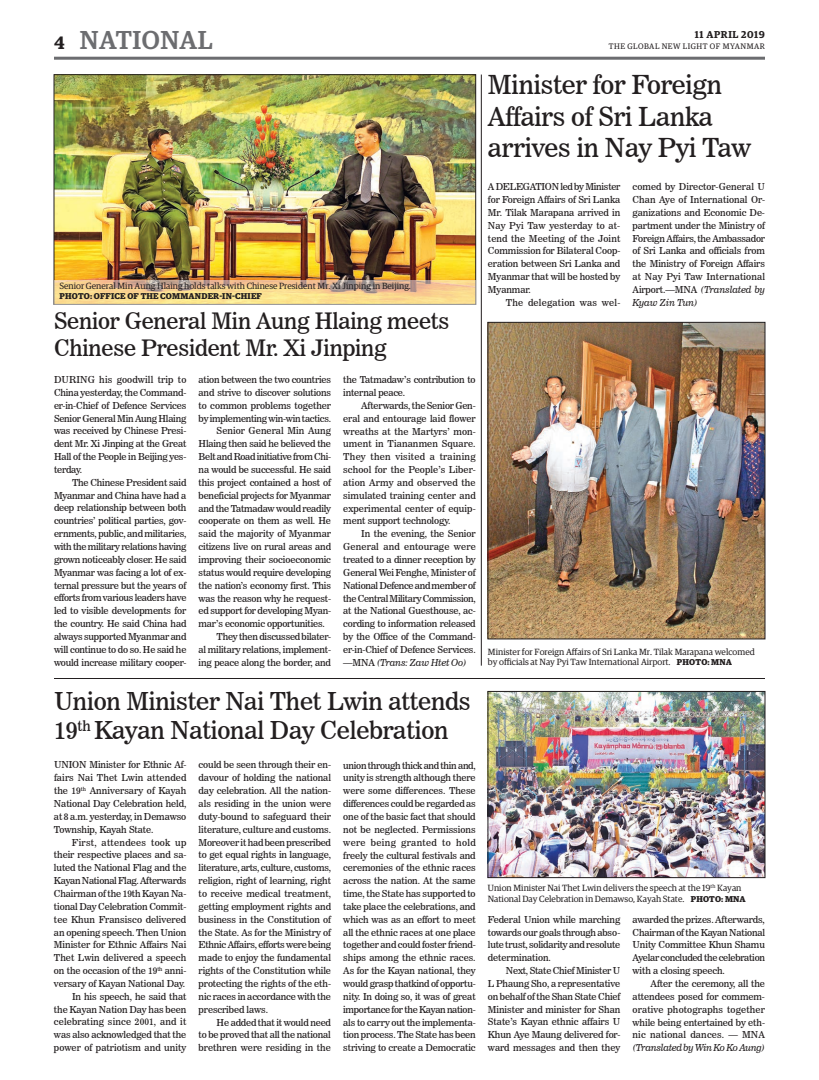
<style>
.page{position:relative;width:819px;height:1080px;background:#fff}
.page>*{position:absolute;margin:0;border:0;box-sizing:border-box;transform-origin:0 0}
.t1{font:26px/31.2px "News 706 BT Roman C";letter-spacing:-.01em;color:#231f20}
.t2{font:500 26px "Guardian Egyp";letter-spacing:.02em;color:#6c6d70}
.t3{font:24.5px/29.4px "News 706 BT Roman C";letter-spacing:-.01em;color:#231f20}
.t4{font:22.5px/27px "News 706 BT Roman C";letter-spacing:-.01em;color:#231f20}
.t5{font:600 18px "Guardian Egyp";color:#231f20}
.t6{font:600 10px "Guardian Egyp";letter-spacing:.06em;color:#231f20}
.t7{font:9.5px/12.9px "News 706 BT Roman C";letter-spacing:-.015em;color:#231f20;text-align:justify}
.t8{font:9.5px/12.9px "News 706 BT Italic C";letter-spacing:-.02em;color:#231f20}
.t9{font:9.5px "News 706 BT Roman C";letter-spacing:-.035em;color:#231f20}
.t10{font:9.5px "News 706 BT Roman C";letter-spacing:.02em;color:#231f20}
.t11{font:9px/10.8px "Guardian Egyp";color:#231f20}
.t12{font:700 8.5px "Guardian Egyp";letter-spacing:.02em;color:#231f20}
.t13{font:8px "Guardian Egyp";letter-spacing:.06em;color:#231f20}
.s1{font-family:"News 706 BT Roman C"}
.s2{font-weight:700;font-size:8.5px}
</style>
<div class="page">
<hr style="left:54px;top:57px;width:711px;height:3px;background:#6c6d70">
<img style="left:490px;top:693px;width:273px;height:183px">
<div style="left:488px;top:691px;width:277px;height:187px;border:1px solid #231f20"></div>
<hr style="left:54px;top:678px;width:711px;height:1px;background:#231f20">
<img style="left:490px;top:324px;width:273px;height:313px">
<div style="left:488px;top:322px;width:277px;height:317px;border:1px solid #231f20"></div>
<img style="left:56px;top:77px;width:418px;height:203px">
<hr style="left:481px;top:75px;width:1px;height:591px;background:#231f20">
<svg style="left:54px;top:280px;width:422px;height:25px;background:#e9ca91"></svg>
<h3 class="t5" style="left:54px;top:29px;width:12px">4</h3>
<h1 class="t2" style="left:80px;top:21px;width:134px">NATIONAL</h1>
<p class="t11" style="left:59px;top:280px;width:353px">Senior General Min Aung Hlaing holds talks with Chinese President Mr. Xi Jinping in Beijing.</p>
<p class="t12" style="left:59px;top:290px;width:204px">PHOTO: OFFICE OF THE COMMANDER-IN-CHIEF</p>
<h3 class="t4" style="left:54px;top:307px;width:397px">Senior General Min Aung Hlaing meets<br>Chinese President Mr. Xi Jinping</h3>
<p class="t7" style="left:54px;top:373px;width:134px">DURING his goodwill trip to China yesterday, the Command&shy;er-in-Chief of Defence Services Senior General Min Aung Hlaing was received by Chinese Presi&shy;dent Mr. Xi Jinping at the Great Hall of the People in Beijing yes&shy;terday.</p>
<p class="t7" style="left:54px;top:476px;width:134px;text-indent:18px">The Chinese President said Myanmar and China have had a deep relationship between both countries’ political parties, gov&shy;ernments, public, and militaries, with the military relations having grown noticeably closer. He said Myanmar was facing a lot of ex&shy;ternal pressure but the years of efforts from various leaders have led to visible developments for the country. He said China had always supported Myanmar and will continue to do so. He said he would increase military cooper-</p>
<p class="t7" style="left:199px;top:373px;width:134px">ation between the two countries</p>
<p class="t7" style="left:199px;top:386px;width:134px">and strive to discover solutions</p>
<p class="t7" style="left:199px;top:399px;width:134px">to common problems together</p>
<p class="t7" style="left:199px;top:412px;width:134px">by implementing win-win tactics.</p>
<p class="t7" style="left:217px;top:425px;width:116px">Senior General Min Aung</p>
<p class="t7" style="left:199px;top:437px;width:134px">Hlaing then said he believed the</p>
<p class="t9" style="left:199px;top:451px;width:134px">Belt and Road initiative from Chi-</p>
<p class="t7" style="left:199px;top:463px;width:134px">na would be successful. He said</p>
<p class="t7" style="left:199px;top:476px;width:134px">this project contained a host of</p>
<p class="t7" style="left:199px;top:489px;width:134px">beneficial projects for Myanmar</p>
<p class="t7" style="left:199px;top:502px;width:134px">and the Tatmadaw would readily</p>
<p class="t7" style="left:199px;top:515px;width:134px">cooperate on them as well. He</p>
<p class="t7" style="left:199px;top:527px;width:134px">said the majority of Myanmar</p>
<p class="t7" style="left:199px;top:540px;width:134px">citizens live on rural areas and</p>
<p class="t7" style="left:199px;top:553px;width:134px">improving their socioeconomic</p>
<p class="t7" style="left:199px;top:566px;width:134px">status would require developing</p>
<p class="t7" style="left:199px;top:579px;width:134px">the nation’s economy first. This</p>
<p class="t7" style="left:199px;top:592px;width:134px">was the reason why he request-</p>
<p class="t7" style="left:199px;top:605px;width:134px">ed support for developing Myan-</p>
<p class="t7" style="left:199px;top:617px;width:128px">mar’s economic opportunities.</p>
<p class="t7" style="left:217px;top:630px;width:116px">They then discussed bilater-</p>
<p class="t7" style="left:199px;top:643px;width:134px">al military relations, implement-</p>
<p class="t7" style="left:199px;top:656px;width:134px">ing peace along the border, and</p>
<p class="t7" style="left:343px;top:373px;width:134px">the Tatmadaw’s contribution to internal peace.</p>
<p class="t7" style="left:343px;top:399px;width:134px;text-indent:18px">Afterwards, the Senior Gen&shy;eral and entourage laid flower wreaths at the Martyrs’ mon&shy;ument in Tiananmen Square.<br>They then visited a training school for the People’s Liber&shy;ation Army and observed the simulated training center and experimental center of equip&shy;ment support technology.</p>
<p class="t7" style="left:343px;top:527px;width:134px;text-indent:18px">In the evening, the Senior General and entourage were treated to a dinner reception by General Wei Fenghe, Minister of National Defence and member of the Central Military Commission, at the National Guesthouse, ac&shy;cording to information released by the Office of the Command&shy;er-in-Chief of Defence Services.</p>
<p class="t8" style="left:343px;top:656px;width:125px"><span class="s1">—MNA</span> (Trans: Zaw Htet Oo)</p>
<h2 class="t3" style="left:54px;top:686px;width:418px">Union Minister Nai Thet Lwin attends<br>19<sup>th</sup> Kayan National Day Celebration</h2>
<p class="t7" style="left:54px;top:759px;width:134px">UNION Minister for Ethnic Af&shy;fairs Nai Thet Lwin attended the 19<sup>th</sup> Anniversary of Kayah National Day Celebration held, at 8 a.m. yesterday, in Demawso Township, Kayah State.</p>
<p class="t7" style="left:54px;top:836px;width:134px;text-align:right">First, attendees took up their respective places and sa&shy;luted the National Flag and the<br>Kayan National Flag. Afterwards<br>Chairman of the 19th Kayan Na&shy;tional Day Celebration Commit&shy;tee Khun Fransisco delivered an opening speech. Then Union<br>Minister for Ethnic Affairs Nai<br>Thet Lwin delivered a speech on the occasion of the 19<sup>th</sup> anni&shy;versary of Kayan National Day.<br>In his speech, he said that<br>the Kayan Nation Day has been celebrating since 2001, and it was also acknowledged that the power of patriotism and unity</p>
<p class="t7" style="left:199px;top:759px;width:134px">could be seen through their en&shy;davour of holding the national day celebration. All the nation&shy;als residing in the union were duty-bound to safeguard their literature, culture and customs.<br>Moreover it had been prescribed to get equal rights in language, literature, arts, culture, customs, religion, right of learning, right to receive medical treatment, getting employment rights and business in the Constitution of the State. As for the Ministry of Ethnic Affairs, efforts were being made to enjoy the fundamental rights of the Constitution while protecting the rights of the eth&shy;nic races in accordance with the prescribed laws.</p>
<p class="t7" style="left:199px;top:1016px;width:134px;text-indent:18px">He added that it would need to be proved that all the national brethren were residing in the</p>
<p class="t7" style="left:343px;top:759px;width:134px">union through thick and thin and, unity is strength although there were some differences. These differences could be regarded as one of the basic fact that should not be neglected. Permissions were being granted to hold freely the cultural festivals and ceremonies of the ethnic races across the nation. At the same time, the State has supported to take place the celebrations, and which was as an effort to meet all the ethnic races at one place together and could foster friend&shy;ships among the ethnic races.<br>As for the Kayan national, they would grasp thatkind of opportu&shy;nity. In doing so, it was of great importance for the Kayan nation&shy;als to carry out the implementa&shy;tion process. The State has been striving to create a Democratic</p>
<p class="t6" style="left:695px;top:27px;width:71px">11 APRIL 2019</p>
<p class="t13" style="left:609px;top:41px;width:158px">THE GLOBAL NEW LIGHT OF MYANMAR</p>
<h1 class="t1" style="left:488px;top:69px;width:265px">Minister for Foreign<br>Affairs of Sri Lanka arrives in Nay Pyi Taw</h1>
<p class="t7" style="left:488px;top:180px;width:134px">A DELEGATION led by Minister for Foreign Affairs of Sri Lanka Mr. Tilak Marapana arrived in Nay Pyi Taw yesterday to at&shy;tend the Meeting of the Joint Commission for Bilateral Coop&shy;eration between Sri Lanka and Myanmar that will be hosted by Myanmar.</p>
<p class="t10" style="left:506px;top:297px;width:116px">The delegation was wel-</p>
<p class="t7" style="left:633px;top:180px;width:134px">comed by Director-General U Chan Aye of International Or&shy;ganizations and Economic De&shy;partment under the Ministry of Foreign Affairs, the Ambassador of Sri Lanka and officials from the Ministry of Foreign Affairs at Nay Pyi Taw International</p>
<p class="t8" style="left:633px;top:283px;width:134px"><span class="s1">Airport.—MNA</span> (Translated by<br>Kyaw Zin Tun)</p>
<p class="t11" style="left:488px;top:646px;width:268px">Minister for Foreign Affairs of Sri Lanka Mr. Tilak Marapana welcomed by officials at Nay Pyi Taw International Airport. <span class="s2">PHOTO: MNA</span></p>
<p class="t11" style="left:488px;top:882px;width:259px">Union Minister Nai Thet Lwin delivers the speech at the 19<sup>th</sup> Kayan<br>National Day Celebration in Demawso, Kayah State. <span class="s2">PHOTO: MNA</span></p>
<p class="t7" style="left:488px;top:913px;width:134px">Federal Union while marching towards our goals through abso&shy;lute trust, solidarity and resolute determination.</p>
<p class="t7" style="left:488px;top:964px;width:134px;text-indent:18px">Next, State Chief Minister U L Phaung Sho, a representative on behalf of the Shan State Chief Minister and minister for Shan State’s Kayan ethnic affairs U Khun Aye Maung delivered for&shy;ward messages and then they</p>
<p class="t7" style="left:633px;top:913px;width:134px">awarded the prizes. Afterwards, Chairman of the Kayan National Unity Committee Khun Shamu Ayelar concluded the celebration with a closing speech.</p>
<p class="t7" style="left:633px;top:977px;width:134px;text-indent:18px">After the ceremony, all the attendees posed for commem&shy;orative photographs together while being entertained by eth&shy;nic national dances. — MNA</p>
<p class="t8" style="left:633px;top:1041px;width:134px">(Translated by Win Ko Ko Aung)</p>
</div>
